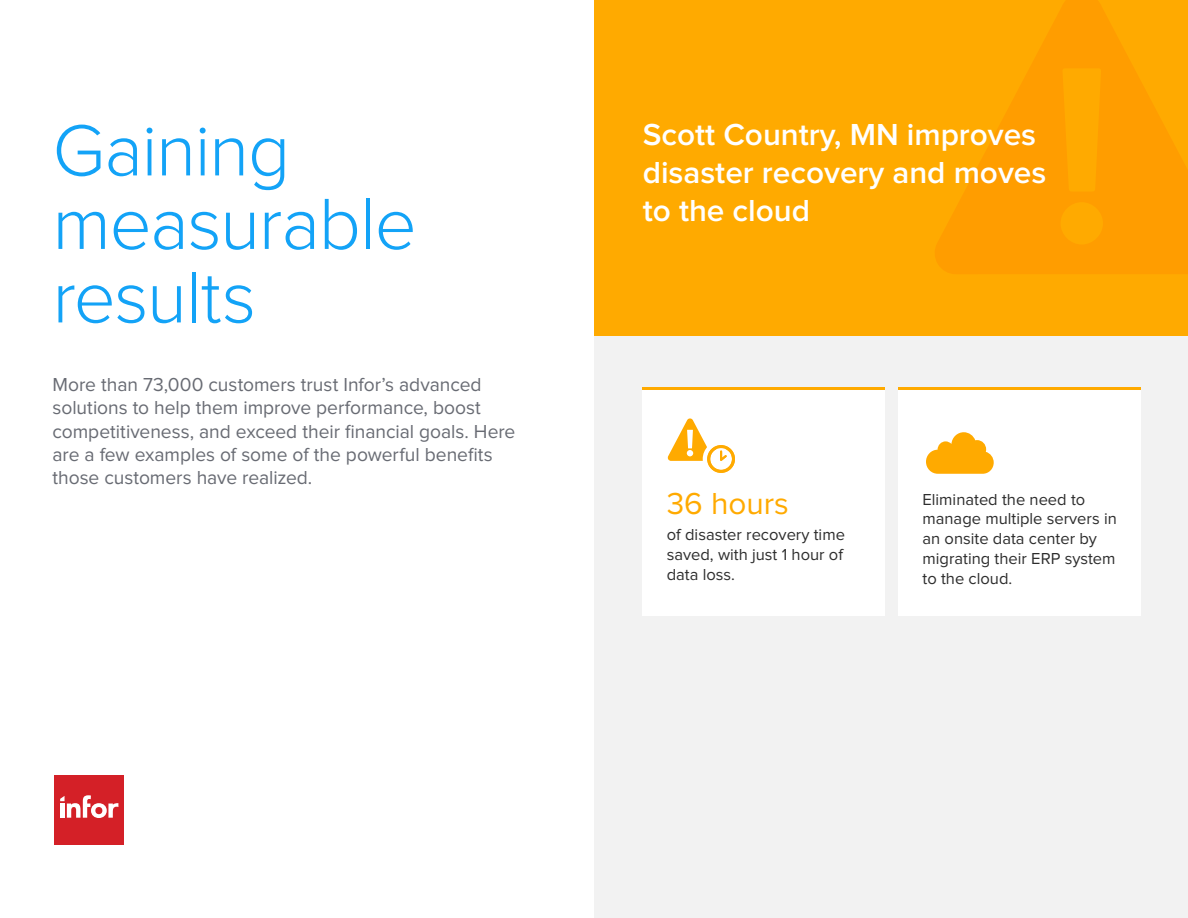
<style>
.page{position:relative;width:1188px;height:918px;background:#fff}
.page>*{position:absolute;margin:0;border:0;box-sizing:border-box;transform-origin:0 0}
.t1{font:300 75px/73.5px "Proxima Nova";letter-spacing:-.015em;color:#13a3f7}
.t2{font:600 31.5px/37.8px "Proxima Nova";color:#fff}
.t3{font:31.5px "Proxima Nova";color:#fa0}
.t4{font:19.5px/23.4px "Proxima Nova";color:#686b73}
.t5{font:16.5px/19.8px "Proxima Nova";color:#2d2d2d;text-align:justify}
</style>
<div class="page">
<div style="left:54px;top:775px;width:69px;height:69px;background:#d42027"></div>
<svg style="left:60px;top:795px;width:58px;height:23px"></svg>
<div style="left:594px;top:0;width:594px;height:336px;background:#fa0"></div>
<svg style="left:935px;top:0;width:253px;height:274px;fill:#ff9d00"></svg>
<div style="left:594px;top:336px;width:594px;height:582px;background:#f2f2f2"></div>
<div style="left:642px;top:388px;width:243px;height:228px;background:#fff"></div>
<div style="left:898px;top:388px;width:244px;height:228px;background:#fff"></div>
<hr style="left:642px;top:387px;width:243px;height:3px;background:#fa0">
<hr style="left:898px;top:387px;width:244px;height:3px;background:#fa0">
<svg style="left:668px;top:418px;width:67px;height:55px"></svg>
<svg style="left:926px;top:432px;width:68px;height:42px"></svg>
<h1 class="t1" style="left:52px;top:117px;width:366px">Gaining measurable results</h1>
<p class="t4" style="left:52px;top:373px;width:464px">More than 73,000 customers trust Infor’s advanced solutions to help them improve performance, boost competitiveness, and exceed their financial goals. Here are a few examples of some of the powerful benefits those customers have realized.</p>
<h2 class="t2" style="left:643px;top:117px;width:405px">Scott Country, MN improves disaster recovery and moves to the cloud</h2>
<h2 class="t3" style="left:667px;top:490px;width:124px">36 hours</h2>
<p class="t5" style="left:922px;top:490px;width:196px;text-align:left">Eliminated the need to manage multiple servers in an onsite data center by migrating their ERP system to the cloud.</p>
<p class="t5" style="left:667px;top:525px;width:180px">of disaster recovery time saved, with just 1 hour of data loss.</p>
</div>
